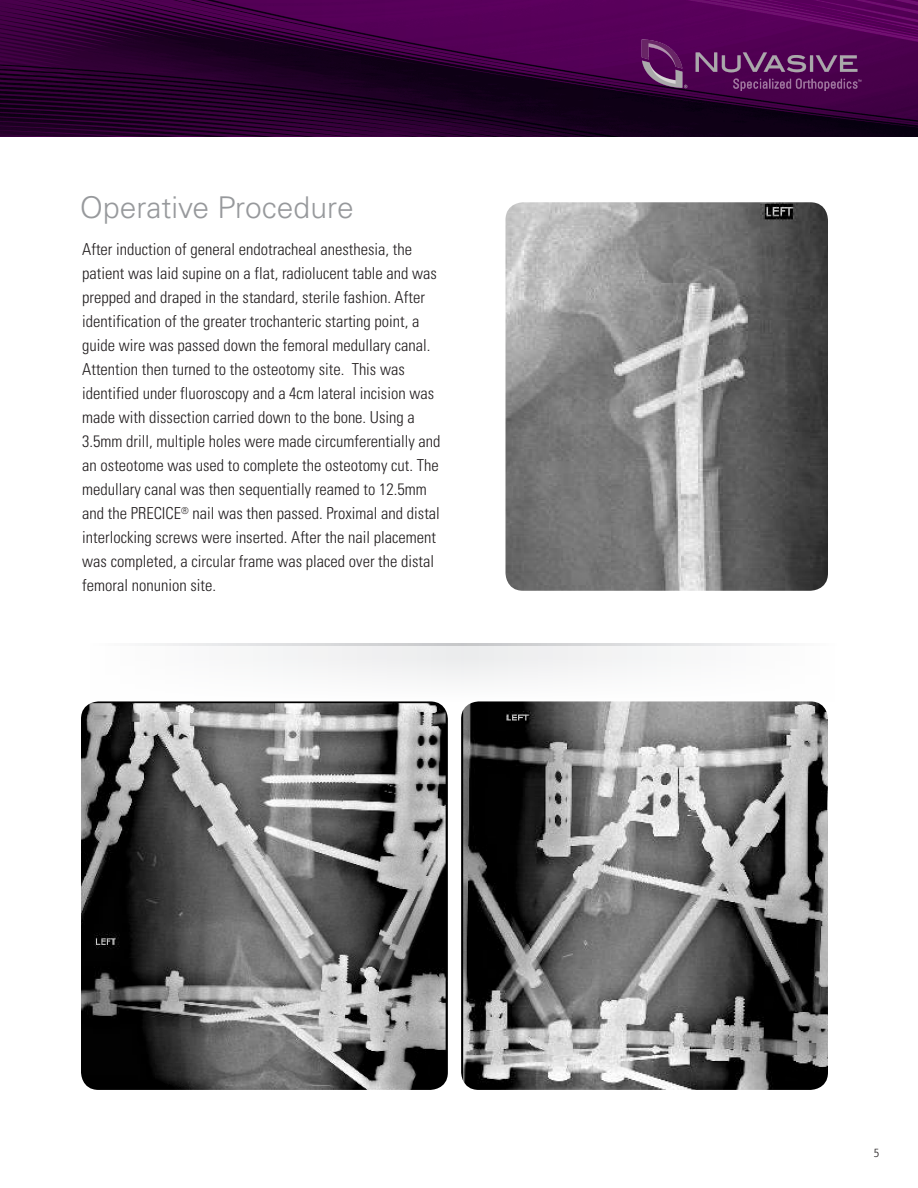
<style>
.page{position:relative;width:918px;height:1188px;background:#fff}
.page>*{position:absolute;margin:0;border:0;box-sizing:border-box;transform-origin:0 0}
.ST-Page_Heading{font:300 30px "Univers LT Std";color:#97999c}
.ST-Page_Heading-2{font:300 condensed 16.5px/24px "Univers LT Std";color:#231f20}
.t1{font:300 condensed 12.75px "Formata";color:#231f20}
</style>
<div class="page">
<div style="left:81px;top:644px;width:756px;height:69px;background:#fafafa"></div>
<svg style="left:179px;top:644px;width:573px;height:1px"></svg>
<img style="left:506px;top:202px;width:322px;height:389px">
<img style="left:461px;top:701px;width:367px;height:389px">
<img style="left:81px;top:701px;width:367px;height:389px">
<svg style="left:0;top:0;width:918px;height:135px;background:#320037"></svg>
<img style="left:640px;top:39px;width:223px;height:52px">
<p class="ST-Page_Heading" style="left:80px;top:189px;width:275px">Operative Procedure</p>
<p class="ST-Page_Heading-2" style="left:82px;top:237px;width:360px">After induction of general endotracheal anesthesia, the patient was laid supine on a flat, radiolucent table and was prepped and draped in the standard, sterile fashion. After identification of the greater trochanteric starting point, a guide wire was passed down the femoral medullary canal.<br>Attention then turned to the osteotomy site. This was identified under fluoroscopy and a 4cm lateral incision was made with dissection carried down to the bone. Using a 3.5mm drill, multiple holes were made circumferentially and an osteotome was used to complete the osteotomy cut. The medullary canal was then sequentially reamed to 12.5mm and the PRECICE<sup>®</sup> nail was then passed. Proximal and distal interlocking screws were inserted. After the nail placement was completed, a circular frame was placed over the distal femoral nonunion site.</p>
<p class="t1" style="left:874px;top:1145px;width:7px">5</p>
</div>
